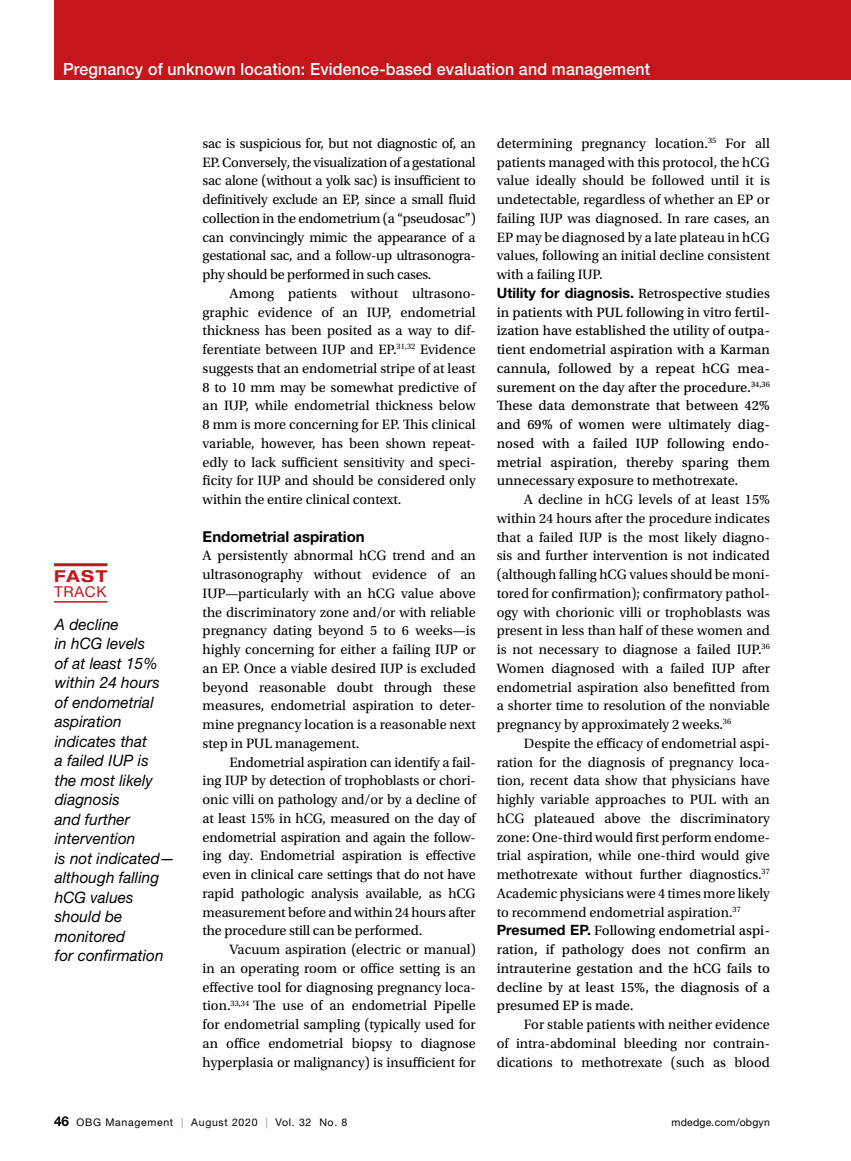
<style>
.page{position:relative;width:851px;height:1161px;background:#fff}
.page>*{position:absolute;margin:0;border:0;box-sizing:border-box;transform-origin:0 0}
.t1{font:500 16.8px "Helvetica Neue LT Std";letter-spacing:.01em;color:#fff;scale:.95 1}
.t2{font:700 expanded 16.5px "Helvetica Neue LT Std";color:#c4161c}
.t3{font:italic 15.75px/19.5px "Helvetica Neue LT Std";letter-spacing:.005em;color:#000}
.t4{font:700 15px "Helvetica Neue LT Std";color:#000}
.t5{font:15px "Helvetica Neue LT Std";letter-spacing:.05em;color:#c4161c}
.t6{font:14.25px/18.8px "Utopia Std";color:#000;text-align:justify}
.t7{font:14.25px/18.8px "Utopia Std Capt";color:#000;text-align:justify}
.t8{font:700 14.25px "Helvetica Neue LT Std";color:#000}
.t9{font:10.5px "Helvetica Neue LT Std";letter-spacing:.065em;color:#000}
.t10{font:10.5px "Helvetica Neue LT Std";letter-spacing:.02em;color:#000}
.s1{font-family:"Utopia Std Capt";font-weight:400}
.s2{font-family:"Helvetica Neue LT Std";font-weight:700}
.s3{font-weight:700;font-size:13.5px}
.s4{color:#939598}
</style>
<div class="page">
<hr style="left:54px;top:601px;width:53px;height:2px;background:#c4161c">
<hr style="left:54px;top:563px;width:53px;height:3px;background:#c4161c">
<div style="left:54px;top:0;width:796px;height:80px;background:#c4161c"></div>
<p class="t1" style="left:63px;top:59px;width:619px">Pregnancy of unknown location: Evidence-based evaluation and management</p>
<p class="t2" style="left:54px;top:566px;width:55px">FAST</p>
<p class="t5" style="left:54px;top:583px;width:54px">TRACK</p>
<p class="t3" style="left:55px;top:614px;width:122px">A decline<br>in hCG levels<br>of at least 15% within 24 hours of endometrial aspiration indicates that<br>a failed IUP is<br>the most likely diagnosis<br>and further intervention<br>is not indicated— although falling hCG values should be monitored<br>for confirmation</p>
<p class="t6" style="left:202px;top:134px;width:275px">sac is suspicious for, but not diagnostic of, an EP. Conversely, the visualization of a gestational sac alone (without a yolk sac) is insufficient to definitively exclude an EP, since a small fluid collection in the endometrium (a “pseudosac”) can convincingly mimic the appearance of a gestational sac, and a follow-up ultrasonogra&shy;phy should be performed in such cases.</p>
<p class="t6" style="left:202px;top:284px;width:275px;text-indent:27px">Among patients without ultrasono&shy;graphic evidence of an IUP, endometrial thickness has been posited as a way to dif&shy;ferentiate between IUP and EP.<sup>31,32</sup> Evidence suggests that an endometrial stripe of at least 8 to 10 mm may be somewhat predictive of an IUP, while endometrial thickness below 8 mm is more concerning for EP. This clinical variable, however, has been shown repeat&shy;edly to lack sufficient sensitivity and speci&shy;ficity for IUP and should be considered only within the entire clinical context.</p>
<p class="t4" style="left:202px;top:527px;width:164px">Endometrial aspiration</p>
<p class="t6" style="left:202px;top:547px;width:275px">A persistently abnormal hCG trend and an ultrasonography without evidence of an IUP—particularly with an hCG value above the discriminatory zone and/or with reliable pregnancy dating beyond 5 to 6 weeks—is highly concerning for either a failing IUP or an EP. Once a viable desired IUP is excluded beyond reasonable doubt through these measures, endometrial aspiration to deter&shy;mine pregnancy location is a reasonable next step in PUL management.</p>
<p class="t6" style="left:202px;top:753px;width:275px;text-indent:27px">Endometrial aspiration can identify a fail&shy;ing IUP by detection of trophoblasts or chori&shy;onic villi on pathology and/or by a decline of at least 15% in hCG, measured on the day of endometrial aspiration and again the follow&shy;ing day. Endometrial aspiration is effective even in clinical care settings that do not have rapid pathologic analysis available, as hCG measurement before and within 24 hours after the procedure still can be performed.</p>
<p class="t6" style="left:202px;top:940px;width:275px;text-indent:27px">Vacuum aspiration (electric or manual) in an operating room or office setting is an effective tool for diagnosing pregnancy loca&shy;tion.<sup>33,34</sup> The use of an endometrial Pipelle for endometrial sampling (typically used for an office endometrial biopsy to diagnose hyperplasia or malignancy) is insufficient for</p>
<p class="t6" style="left:497px;top:134px;width:275px">determining pregnancy location.<sup>35</sup> For all patients managed with this protocol, the hCG value ideally should be followed until it is undetectable, regardless of whether an EP or failing IUP was diagnosed. In rare cases, an EP may be diagnosed by a late plateau in hCG values, following an initial decline consistent with a failing IUP.</p>
<p class="t8" style="left:497px;top:284px;width:275px">Utility for diagnosis. <span class="s1">Retrospective studies</span></p>
<p class="t7" style="left:496px;top:303px;width:275px">in patients with PUL following in vitro fertil&shy;ization have established the utility of outpa&shy;tient endometrial aspiration with a Karman cannula, followed by a repeat hCG mea&shy;surement on the day after the procedure.<sup>34,36<br></sup>These data demonstrate that between 42% and 69% of women were ultimately diag&shy;nosed with a failed IUP following endo&shy;metrial aspiration, thereby sparing them unnecessary exposure to methotrexate.</p>
<p class="t6" style="left:496px;top:490px;width:275px;text-indent:27px">A decline in hCG levels of at least 15% within 24 hours after the procedure indicates that a failed IUP is the most likely diagno&shy;sis and further intervention is not indicated (although falling hCG values should be moni&shy;tored for confirmation); confirmatory pathol&shy;ogy with chorionic villi or trophoblasts was present in less than half of these women and is not necessary to diagnose a failed IUP.<sup>36<br></sup>Women diagnosed with a failed IUP after endometrial aspiration also benefitted from a shorter time to resolution of the nonviable pregnancy by approximately 2 weeks.<sup>36</sup></p>
<p class="t6" style="left:496px;top:734px;width:275px;text-indent:27px">Despite the efficacy of endometrial aspi&shy;ration for the diagnosis of pregnancy loca&shy;tion, recent data show that physicians have highly variable approaches to PUL with an hCG plateaued above the discriminatory zone: One-third would first perform endome&shy;trial aspiration, while one-third would give methotrexate without further diagnostics.<sup>37<br></sup>Academic physicians were 4 times more likely to recommend endometrial aspiration.<sup>37</sup></p>
<p class="t7" style="left:496px;top:922px;width:275px"><span class="s2">Presumed EP.</span> Following endometrial aspi&shy;ration, if pathology does not confirm an intrauterine gestation and the hCG fails to decline by at least 15%, the diagnosis of a presumed EP is made.</p>
<p class="t6" style="left:496px;top:1015px;width:275px;text-indent:27px">For stable patients with neither evidence of intra-abdominal bleeding nor contrain&shy;dications to methotrexate (such as blood</p>
<p class="t9" style="left:54px;top:1116px;width:295px"><span class="s3">46</span> OBG Management <span class="s4">|</span> August 2020 <span class="s4">|</span> Vol. 32 No. 8</p>
<p class="t10" style="left:671px;top:1116px;width:100px">mdedge.com/obgyn</p>
</div>
